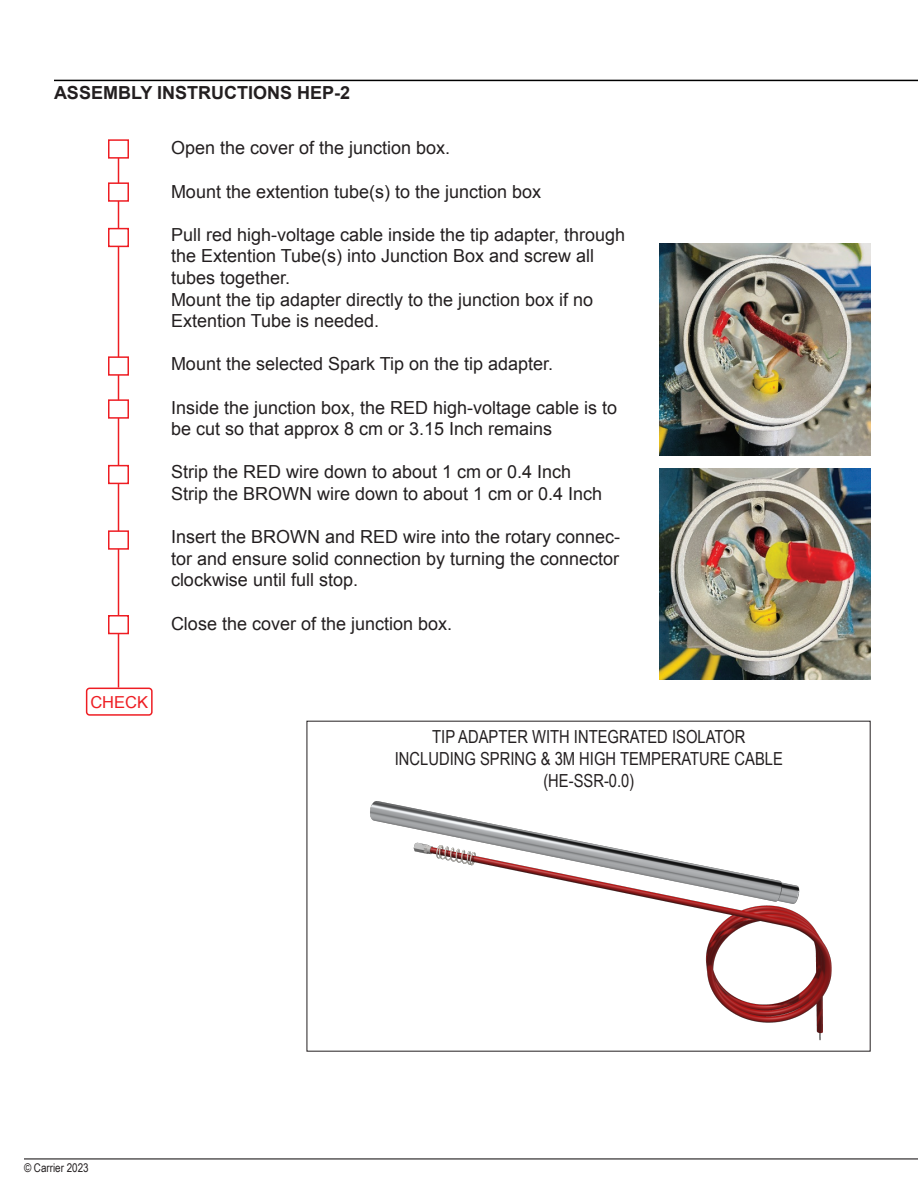
<style>
.page{position:relative;width:918px;height:1188px;background:#fff}
.page>*{position:absolute;margin:0;border:0;box-sizing:border-box;transform-origin:0 0}
.t1{font:18px/21.6px "Arial";color:#231f20}
.t2{font:18px "Arial Narrow";color:#231f20}
.Technical_Bulletin_Paragraph_1{font:700 18px "Arial";color:#231f20}
.t3{font:16.5px "Arial";color:#ee1d23}
.t4{font:12px "Arial Narrow";color:#231f20}
</style>
<div class="page">
<hr style="left:24px;top:1158px;width:894px;height:2px;background:#231f20">
<hr style="left:118px;top:149px;width:1px;height:539px;background:#ee1d23">
<hr style="left:54px;top:80px;width:864px;height:1px;background:#000">
<div style="left:108px;top:139px;width:21px;height:20px;background:#fff;border:2px solid #ee1d23"></div>
<div style="left:108px;top:182px;width:21px;height:20px;background:#fff;border:2px solid #ee1d23"></div>
<div style="left:108px;top:228px;width:21px;height:19px;background:#fff;border:2px solid #ee1d23"></div>
<div style="left:108px;top:356px;width:21px;height:20px;background:#fff;border:2px solid #ee1d23"></div>
<div style="left:108px;top:399px;width:21px;height:20px;background:#fff;border:2px solid #ee1d23"></div>
<div style="left:108px;top:465px;width:21px;height:19px;background:#fff;border:2px solid #ee1d23"></div>
<div style="left:108px;top:530px;width:21px;height:20px;background:#fff;border:2px solid #ee1d23"></div>
<div style="left:108px;top:615px;width:21px;height:19px;background:#fff;border:2px solid #ee1d23"></div>
<img style="left:659px;top:468px;width:212px;height:161px">
<img style="left:659px;top:244px;width:212px;height:211px">
<img style="left:306px;top:629px;width:565px;height:423px">
<div style="left:86px;top:688px;width:67px;height:28px;border:2px solid #ee1d23;border-radius:3px"></div>
<p class="Technical_Bulletin_Paragraph_1" style="left:54px;top:81px;width:298px">ASSEMBLY INSTRUCTIONS HEP-2</p>
<p class="t1" style="left:171px;top:137px;width:281px">Open the cover of the junction box.</p>
<p class="t1" style="left:171px;top:181px;width:372px">Mount the extention tube(s) to the junction box</p>
<p class="t1" style="left:171px;top:224px;width:456px">Pull red high-voltage cable inside the tip adapter, through the Extention Tube(s) into Junction Box and screw all tubes together.</p>
<p class="t1" style="left:171px;top:289px;width:424px">Mount the tip adapter directly to the junction box if no</p>
<p class="t1" style="left:171px;top:310px;width:210px">Extention Tube is needed.</p>
<p class="t1" style="left:171px;top:353px;width:384px">Mount the selected Spark Tip on the tip adapter.</p>
<p class="t1" style="left:171px;top:397px;width:448px">Inside the junction box, the RED high-voltage cable is to be cut so that approx 8 cm or 3.15 Inch remains</p>
<p class="t1" style="left:171px;top:461px;width:402px">Strip the RED wire down to about 1 cm or 0.4 Inch</p>
<p class="t1" style="left:171px;top:483px;width:433px">Strip the BROWN wire down to about 1 cm or 0.4 Inch</p>
<p class="t1" style="left:171px;top:526px;width:451px;text-align:justify">Insert the BROWN and RED wire into the rotary connec&shy;tor and ensure solid connection by turning the connector clockwise until full stop.</p>
<p class="t1" style="left:171px;top:613px;width:283px">Close the cover of the junction box.</p>
<p class="t3" style="left:90px;top:691px;width:59px">CHECK</p>
<p class="t2" style="left:432px;top:724px;width:315px">TIP ADAPTER WITH INTEGRATED ISOLATOR</p>
<p class="t2" style="left:395px;top:745px;width:390px">INCLUDING SPRING &amp; 3M HIGH TEMPERATURE CABLE</p>
<p class="t2" style="left:543px;top:767px;width:93px">(HE-SSR-0.0)</p>
<p class="t4" style="left:24px;top:1159px;width:66px">© Carrier 2023</p>
</div>
